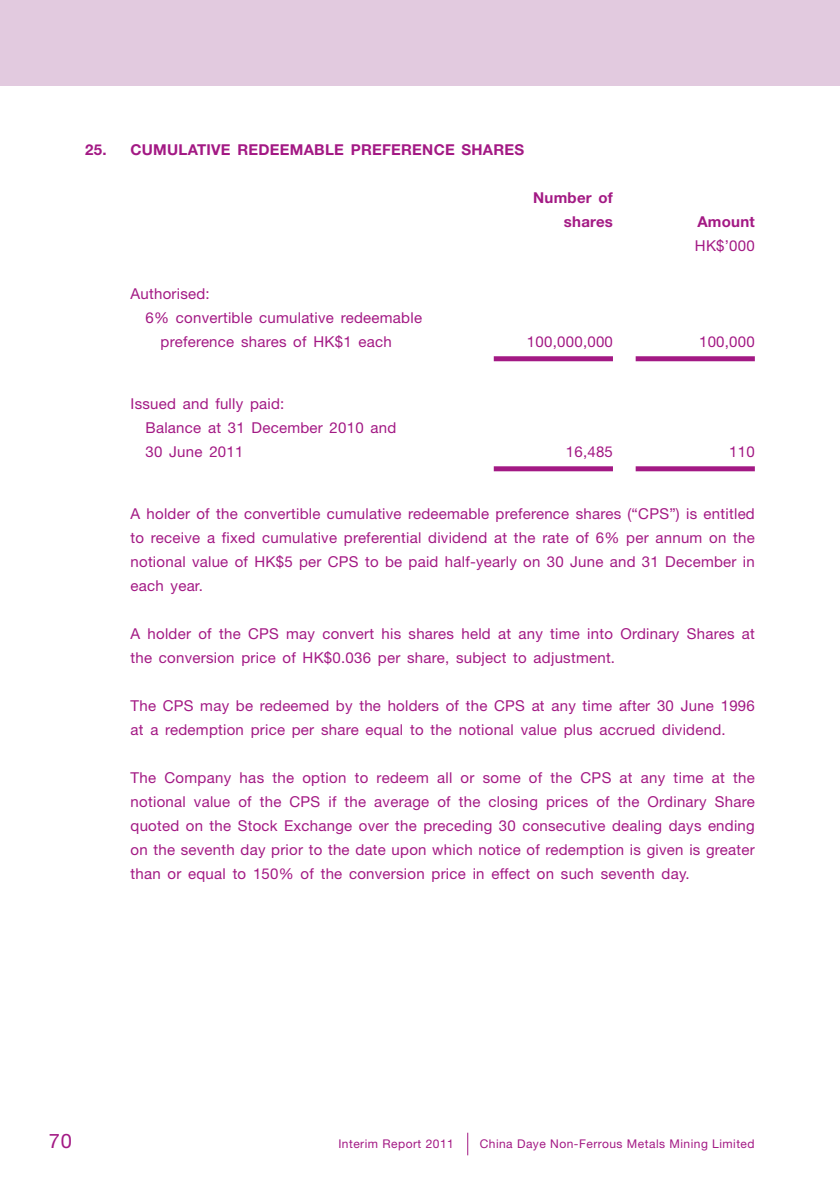
<style>
.page{position:relative;width:840px;height:1191px;background:#fff}
.page>*{position:absolute;margin:0;border:0;box-sizing:border-box;transform-origin:0 0}
.t1{font:20px "Helvetica Neue LT Std";color:#a31984}
.t2{font:15px/24px "Helvetica Neue LT Std";letter-spacing:.015em;color:#a31984}
.t3{font:700 15px/24px "Helvetica Neue LT Std";letter-spacing:.015em;color:#a31984;text-align:right}
.t4{font:12px "Helvetica Neue LT Std";letter-spacing:.04em;color:#a31984}
</style>
<div class="page">
<div style="left:0;top:0;width:839px;height:85px;background:#e2cadf"></div>
<svg style="left:467px;top:1132px;width:1px;height:23px"></svg>
<div style="left:493px;top:356px;width:119px;height:5px;background:#a31984"></div>
<div style="left:635px;top:356px;width:119px;height:5px;background:#a31984"></div>
<div style="left:493px;top:466px;width:119px;height:5px;background:#a31984"></div>
<div style="left:635px;top:466px;width:119px;height:5px;background:#a31984"></div>
<p class="t3" style="left:85px;top:140px;width:440px">25. CUMULATIVE REDEEMABLE PREFERENCE SHARES</p>
<p class="t3" style="left:533px;top:188px;width:81px">Number of shares</p>
<p class="t3" style="left:697px;top:212px;width:59px">Amount</p>
<p class="t2" style="left:694px;top:236px;width:61px">HK$’000</p>
<p class="t2" style="left:130px;top:284px;width:81px">Authorised:</p>
<p class="t2" style="left:145px;top:308px;width:278px">6% convertible cumulative redeemable</p>
<p class="t2" style="left:160px;top:332px;width:232px">preference shares of HK$1 each</p>
<p class="t2" style="left:526px;top:332px;width:87px">100,000,000</p>
<p class="t2" style="left:698px;top:332px;width:57px">100,000</p>
<p class="t2" style="left:145px;top:394px;width:252px;text-indent:-15px">Issued and fully paid:<br>Balance at 31 December 2010 and<br>30 June 2011</p>
<p class="t2" style="left:565px;top:442px;width:49px">16,485</p>
<p class="t2" style="left:728px;top:442px;width:27px">110</p>
<p class="t2" style="left:130px;top:504px;width:625px;text-align:justify">A holder of the convertible cumulative redeemable preference shares (“CPS”) is entitled to receive a fixed cumulative preferential dividend at the rate of 6% per annum on the notional value of HK$5 per CPS to be paid half-yearly on 30 June and 31 December in each year.</p>
<p class="t2" style="left:130px;top:624px;width:625px">A holder of the CPS may convert his shares held at any time into Ordinary Shares at the conversion price of HK$0.036 per share, subject to adjustment.</p>
<p class="t2" style="left:130px;top:696px;width:625px">The CPS may be redeemed by the holders of the CPS at any time after 30 June 1996 at a redemption price per share equal to the notional value plus accrued dividend.</p>
<p class="t2" style="left:130px;top:768px;width:625px;text-align:justify">The Company has the option to redeem all or some of the CPS at any time at the notional value of the CPS if the average of the closing prices of the Ordinary Share quoted on the Stock Exchange over the preceding 30 consecutive dealing days ending on the seventh day prior to the date upon which notice of redemption is given is greater than or equal to 150% of the conversion price in effect on such seventh day.</p>
<h1 class="t1" style="left:49px;top:1133px;width:25px">70</h1>
<p class="t4" style="left:338px;top:1139px;width:117px">Interim Report 2011</p>
<p class="t4" style="left:479px;top:1139px;width:276px">China Daye Non-Ferrous Metals Mining Limited</p>
</div>
